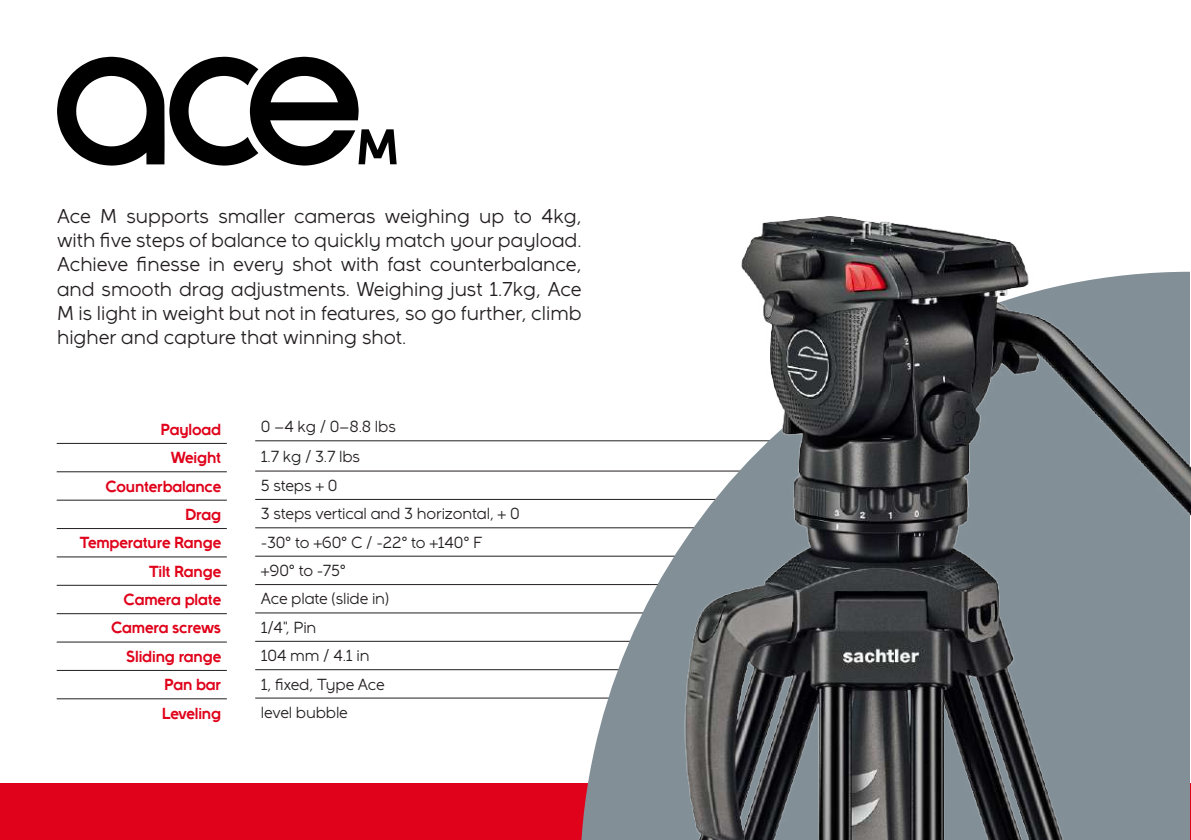
<style>
.page{position:relative;width:1191px;height:840px;background:#fff}
.page>*{position:absolute;margin:0;border:0;box-sizing:border-box;transform-origin:0 0}
.t1{font:20px/24px "Full Sans LC 50";color:#231f20;text-align:justify}
.t2{font:16px/28.6px "Full Sans LC 50";letter-spacing:-.01em;color:#231f20}
.t3{font:700 16px/28.4px "Full Sans LC 90";letter-spacing:-.01em;color:#e0021a;text-align:right}
</style>
<div class="page">
<div style="left:0;top:782px;width:1191px;height:57px;background:#e0021a"></div>
<hr style="left:255px;top:440px;width:936px;height:1px;background:#231f20">
<hr style="left:255px;top:470px;width:936px;height:1px;background:#231f20">
<hr style="left:255px;top:499px;width:936px;height:1px;background:#231f20">
<hr style="left:255px;top:527px;width:936px;height:1px;background:#231f20">
<hr style="left:255px;top:555px;width:936px;height:1px;background:#231f20">
<hr style="left:255px;top:584px;width:936px;height:1px;background:#231f20">
<hr style="left:255px;top:612px;width:936px;height:1px;background:#231f20">
<hr style="left:255px;top:640px;width:936px;height:1px;background:#231f20">
<hr style="left:255px;top:669px;width:936px;height:1px;background:#231f20">
<hr style="left:255px;top:697px;width:936px;height:1px;background:#231f20">
<svg style="left:580px;top:440px;width:95px;height:399px"></svg>
<hr style="left:1190px;top:229px;width:1px;height:610px;background:#fff">
<hr style="left:57px;top:443px;width:170px;height:1px;background:#231f20">
<hr style="left:57px;top:471px;width:170px;height:1px;background:#231f20">
<hr style="left:57px;top:499px;width:170px;height:1px;background:#231f20">
<hr style="left:57px;top:528px;width:170px;height:1px;background:#231f20">
<hr style="left:57px;top:556px;width:170px;height:1px;background:#231f20">
<hr style="left:57px;top:584px;width:170px;height:1px;background:#231f20">
<hr style="left:57px;top:613px;width:170px;height:1px;background:#231f20">
<hr style="left:57px;top:641px;width:170px;height:1px;background:#231f20">
<hr style="left:57px;top:669px;width:170px;height:1px;background:#231f20">
<hr style="left:57px;top:698px;width:170px;height:1px;background:#231f20">
<hr style="left:1190px;top:782px;width:1px;height:57px;background:#e0021a">
<img style="left:675px;top:216px;width:515px;height:623px">
<svg style="left:57px;top:57px;width:340px;height:108px"></svg>
<p class="t1" style="left:57px;top:204px;width:526px">Ace M supports smaller cameras weighing up to 4kg, with five steps of balance to quickly match your payload.<br>Achieve finesse in every shot with fast counterbalance, and smooth drag adjustments. Weighing just 1.7kg, Ace M is light in weight but not in features, so go further, climb higher and capture that winning shot.</p>
<p class="t3" style="left:80px;top:414px;width:143px">Payload<br>Weight<br>Counterbalance<br>Drag<br>Temperature Range<br>Tilt Range<br>Camera plate<br>Camera screws<br>Sliding range<br>Pan bar<br>Leveling</p>
<p class="t2" style="left:261px;top:412px;width:260px">0 –4 kg / 0–8.8 lbs<br>1.7 kg / 3.7 lbs<br>5 steps + 0<br>3 steps vertical and 3 horizontal, + 0 -30° to +60° C / -22° to +140° F +90° to -75°<br>Ace plate (slide in)<br>1/4", Pin<br>104 mm / 4.1 in<br>1, fixed, Type Ace<br>level bubble</p>
</div>
